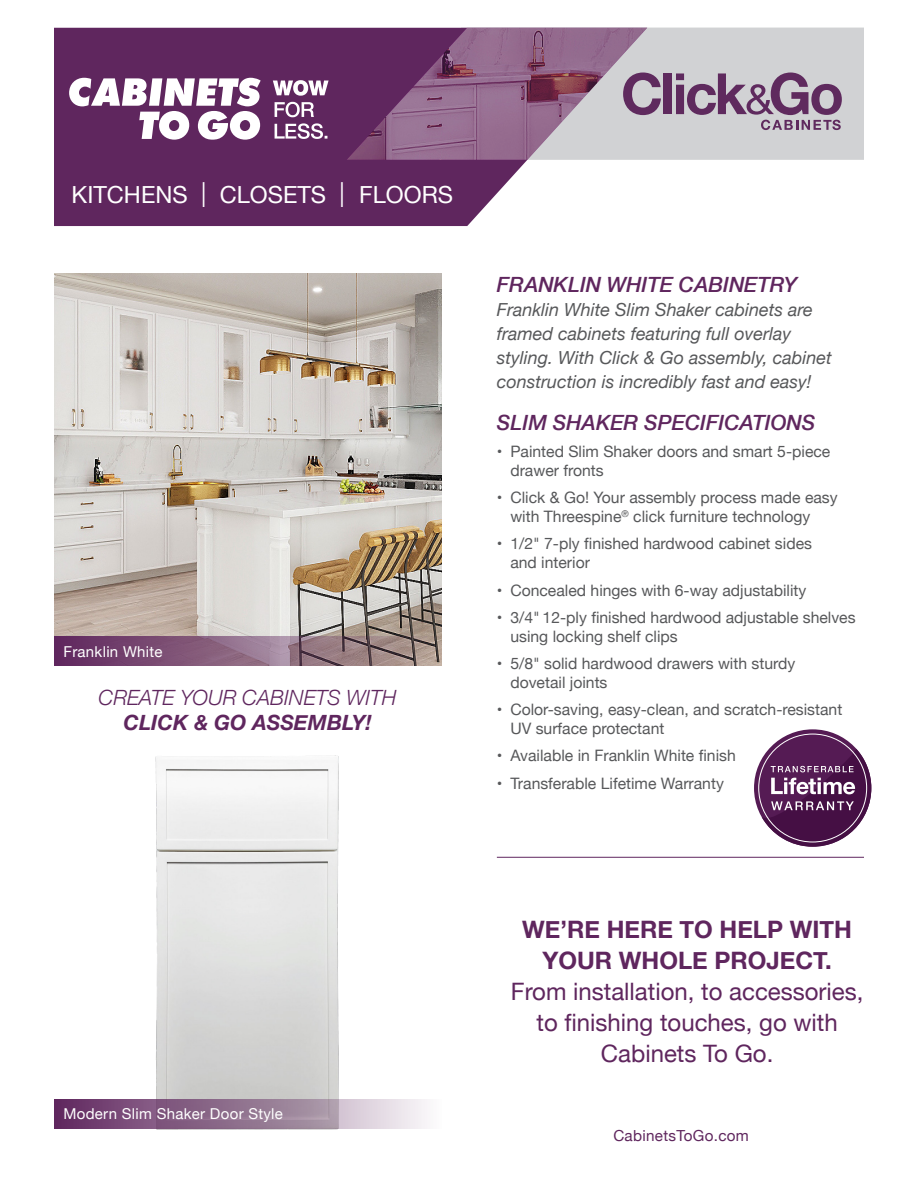
<style>
.page{position:relative;width:918px;height:1188px;background:#fff}
.page>*{position:absolute;margin:0;border:0;box-sizing:border-box;transform-origin:0 0}
.t1{font:24px/31.2px "Helvetica Neue";color:#5f265e;text-align:center}
.t2{font:700 24px/31.2px "Helvetica Neue";color:#5f265e;text-align:center}
.t3{font:23.55px "Helvetica Neue";color:#fff}
.t4{font:italic 500 21px "Helvetica Neue";color:#5f265e}
.t5{font:italic 300 21px/25.2px "Helvetica Neue";color:#5f265e;text-align:center}
.t6{font:italic 18px/24px "Helvetica Neue";color:#57585a}
.t7{font:15.75px/18.8px "Helvetica Neue";color:#57585a}
.t8{font:15.3px "Helvetica Neue";letter-spacing:.02em;color:#5f265e}
.t9{font:15px "Helvetica Neue";letter-spacing:.02em;color:#fff}
.s1{font-weight:100;font-size:34.65px}
.s2{font-weight:700}
</style>
<div class="page">
<div style="left:661px;top:28px;width:203px;height:132px;background:#d1d2d4"></div>
<div style="left:54px;top:28px;width:473px;height:198px;background:#5f265e"></div>
<svg style="left:69px;top:78px;width:260px;height:62px"></svg>
<img style="left:54px;top:273px;width:387px;height:363px">
<hr style="left:497px;top:857px;width:367px;height:1px;background:#5f265e">
<svg style="left:54px;top:636px;width:387px;height:30px;background:#87647b"></svg>
<svg style="left:754px;top:729px;width:117px;height:118px;background:#663265"></svg>
<svg style="left:762px;top:749px;width:109px;height:98px"></svg>
<img style="left:135px;top:755px;width:225px;height:375px">
<svg style="left:54px;top:1099px;width:373px;height:29px;background:#9e809c"></svg>
<svg style="left:346px;top:28px;width:315px;height:132px;background:#936d8e"></svg>
<div style="left:663px;top:73px;width:8px;height:41px;background:#5f2a5e"></div>
<svg style="left:676px;top:73px;width:166px;height:57px;background:#a693a8"></svg>
<p class="t3" style="left:72px;top:178px;width:383px">KITCHENS <span class="s1">I</span> CLOSETS <span class="s1">I</span> FLOORS</p>
<p class="t9" style="left:63px;top:640px;width:101px">Franklin White</p>
<p class="t5" style="left:99px;top:684px;width:300px">CREATE YOUR CABINETS WITH<br><span class="s2">CLICK &amp; GO ASSEMBLY!</span></p>
<p class="t4" style="left:497px;top:267px;width:302px">FRANKLIN WHITE CABINETRY</p>
<p class="t6" style="left:497px;top:299px;width:337px">Franklin White Slim Shaker cabinets are framed cabinets featuring full overlay styling. With Click &amp; Go assembly, cabinet construction is incredibly fast and easy!</p>
<p class="t4" style="left:497px;top:404px;width:320px">SLIM SHAKER SPECIFICATIONS</p>
<p class="t7" style="left:510px;top:443px;width:322px;text-indent:-14px">• Painted Slim Shaker doors and smart 5-piece drawer fronts</p>
<p class="t7" style="left:510px;top:489px;width:329px;text-indent:-14px">• Click &amp; Go! Your assembly process made easy with Threespine<sup>®</sup> click furniture technology</p>
<p class="t7" style="left:510px;top:535px;width:303px;text-indent:-14px">• 1/2" 7-ply finished hardwood cabinet sides and interior</p>
<p class="t7" style="left:497px;top:582px;width:311px">• Concealed hinges with 6-way adjustability</p>
<p class="t7" style="left:510px;top:609px;width:347px;text-indent:-14px">• 3/4" 12-ply finished hardwood adjustable shelves using locking shelf clips</p>
<p class="t7" style="left:510px;top:655px;width:286px;text-indent:-14px">• 5/8" solid hardwood drawers with sturdy dovetail joints</p>
<p class="t7" style="left:510px;top:701px;width:333px;text-indent:-14px">• Color-saving, easy-clean, and scratch-resistant<br>UV surface protectant</p>
<p class="t7" style="left:497px;top:747px;width:240px">• Available in Franklin White finish</p>
<p class="t7" style="left:497px;top:775px;width:229px">• Transferable Lifetime Warranty</p>
<p class="t9" style="left:63px;top:1102px;width:221px">Modern Slim Shaker Door Style</p>
<p class="t2" style="left:522px;top:914px;width:331px">WE’RE HERE TO HELP WITH<br>YOUR WHOLE PROJECT.</p>
<p class="t1" style="left:511px;top:977px;width:354px">From installation, to accessories, to finishing touches, go with<br>Cabinets To Go.</p>
<p class="t8" style="left:613px;top:1124px;width:137px">CabinetsToGo.com</p>
</div>
